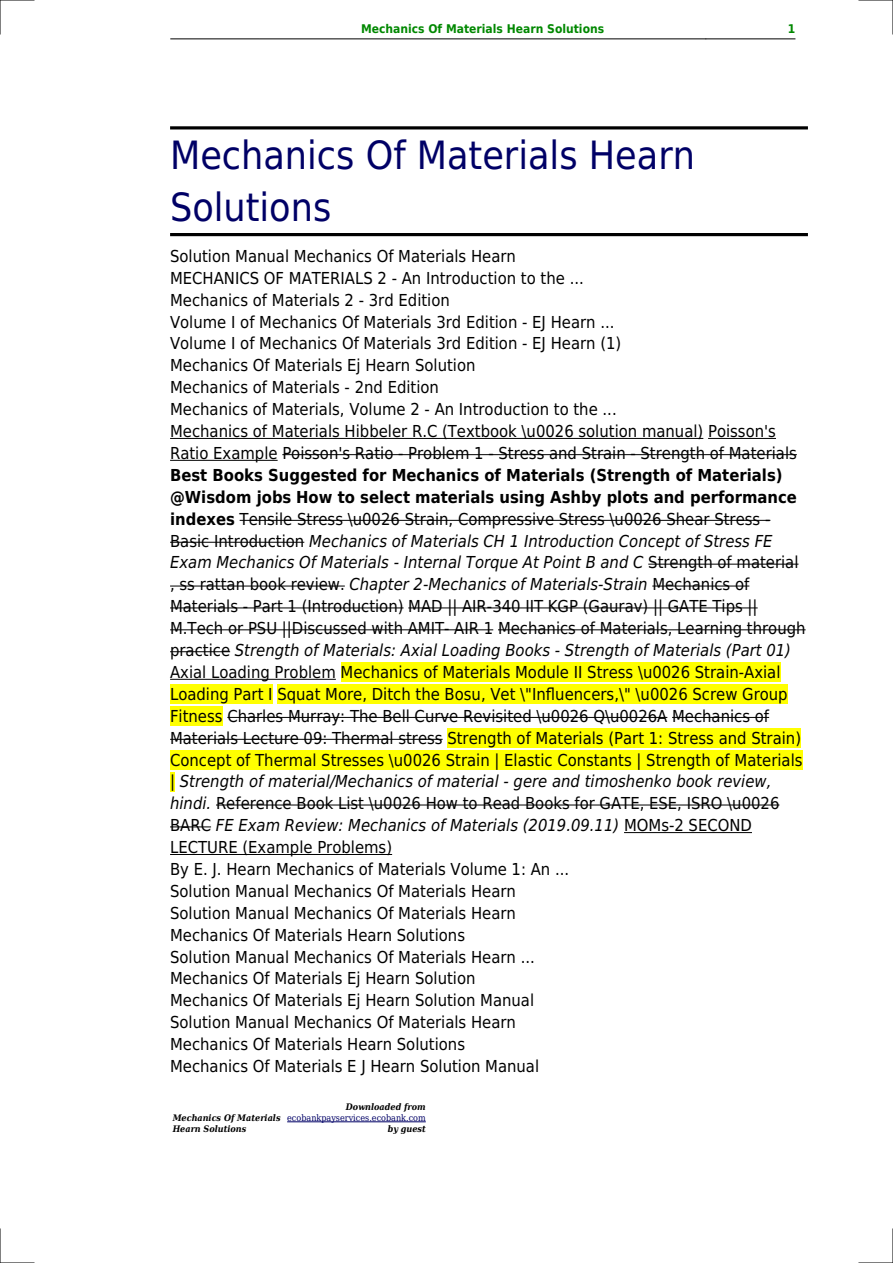
<style>
.page{position:relative;width:893px;height:1263px;background:#fff}
.page>*{position:absolute;margin:0;border:0;box-sizing:border-box;transform-origin:0 0}
.t1{font:39px/51.8px "DejaVu Sans Condensed";color:#006}
.t2{font:16.5px/21.9px "DejaVu Sans Condensed";color:#000}
.t3{font:700 12px "DejaVu Sans Condensed";color:#080}
.t4{font:italic 700 9px/10.8px "DejaVu Serif Condensed";color:#000}
.t5{font:9px "DejaVu Serif Condensed";color:#006}
.s1{font-weight:700}
.s2{font-style:italic}
</style>
<div class="page">
<hr style="left:170px;top:39px;width:89px;height:1px;background:#000">
<hr style="left:260px;top:39px;width:446px;height:1px;background:#000">
<hr style="left:706px;top:39px;width:89px;height:1px;background:#000">
<hr style="left:170px;top:126px;width:638px;height:3px;background:#000">
<hr style="left:170px;top:233px;width:638px;height:3px;background:#000">
<hr style="left:170px;top:438px;width:533px;height:1px;background:#000">
<hr style="left:708px;top:438px;width:68px;height:1px;background:#000">
<hr style="left:170px;top:460px;width:108px;height:1px;background:#000">
<hr style="left:282px;top:454px;width:515px;height:1px;background:#000">
<hr style="left:240px;top:520px;width:530px;height:1px;background:#000">
<hr style="left:170px;top:542px;width:134px;height:1px;background:#000">
<hr style="left:648px;top:564px;width:150px;height:1px;background:#000">
<hr style="left:170px;top:586px;width:175px;height:1px;background:#000">
<hr style="left:652px;top:586px;width:97px;height:1px;background:#000">
<hr style="left:170px;top:607px;width:234px;height:1px;background:#000">
<hr style="left:408px;top:607px;width:350px;height:1px;background:#000">
<hr style="left:170px;top:629px;width:323px;height:1px;background:#000">
<hr style="left:498px;top:629px;width:308px;height:1px;background:#000">
<hr style="left:170px;top:651px;width:60px;height:1px;background:#000">
<hr style="left:170px;top:679px;width:166px;height:1px;background:#000">
<div style="left:341px;top:663px;width:439px;height:19px;background:#ff0"></div>
<div style="left:170px;top:684px;width:103px;height:20px;background:#ff0"></div>
<div style="left:277px;top:684px;width:511px;height:20px;background:#ff0"></div>
<div style="left:170px;top:706px;width:53px;height:20px;background:#ff0"></div>
<hr style="left:227px;top:717px;width:440px;height:1px;background:#000">
<hr style="left:672px;top:717px;width:97px;height:1px;background:#000">
<hr style="left:170px;top:739px;width:273px;height:1px;background:#000">
<div style="left:447px;top:728px;width:354px;height:19px;background:#ff0"></div>
<div style="left:170px;top:750px;width:633px;height:19px;background:#ff0"></div>
<div style="left:170px;top:772px;width:5px;height:19px;background:#ff0"></div>
<hr style="left:216px;top:805px;width:563px;height:1px;background:#000">
<hr style="left:170px;top:826px;width:41px;height:1px;background:#000">
<hr style="left:624px;top:832px;width:128px;height:1px;background:#000">
<hr style="left:170px;top:854px;width:222px;height:1px;background:#000">
<hr style="left:287px;top:1121px;width:139px;height:1px;background:#006">
<hr style="left:0;top:0;width:34px;height:1px;background:#000">
<hr style="left:859px;top:0;width:34px;height:1px;background:#000">
<hr style="left:0;top:1262px;width:34px;height:1px;background:#000">
<hr style="left:859px;top:1262px;width:34px;height:1px;background:#000">
<hr style="left:0;top:0;width:1px;height:34px;background:#000">
<hr style="left:0;top:1229px;width:1px;height:34px;background:#000">
<hr style="left:892px;top:0;width:1px;height:34px;background:#000">
<hr style="left:892px;top:1229px;width:1px;height:34px;background:#000">
<p class="t3" style="left:361px;top:21px;width:245px">Mechanics Of Materials Hearn Solutions</p>
<p class="t3" style="left:788px;top:21px;width:9px">1</p>
<h1 class="t1" style="left:170px;top:129px;width:526px">Mechanics Of Materials Hearn<br>Solutions</h1>
<p class="t2" style="left:170px;top:245px;width:628px">Solution Manual Mechanics Of Materials Hearn<br>MECHANICS OF MATERIALS 2 - An Introduction to the ...<br>Mechanics of Materials 2 - 3rd Edition<br>Volume I of Mechanics Of Materials 3rd Edition - EJ Hearn ...<br>Volume I of Mechanics Of Materials 3rd Edition - EJ Hearn (1)<br>Mechanics Of Materials Ej Hearn Solution<br>Mechanics of Materials - 2nd Edition<br>Mechanics of Materials, Volume 2 - An Introduction to the ...<br>Mechanics of Materials Hibbeler R.C (Textbook \u0026 solution manual) Poisson's Ratio Example Poisson's Ratio - Problem 1 - Stress and Strain - Strength of Materials</p>
<p class="t2" style="left:170px;top:464px;width:637px"><span class="s1">Best Books Suggested for Mechanics of Materials (Strength of Materials) @Wisdom jobs How to select materials using Ashby plots and performance indexes</span> Tensile Stress \u0026 Strain, Compressive Stress \u0026 Shear Stress - Basic Introduction <span class="s2">Mechanics of Materials CH 1 Introduction Concept of Stress FE Exam Mechanics Of Materials - Internal Torque At Point B and C</span> Strength of material , ss rattan book review. <span class="s2">Chapter 2-Mechanics of Materials-Strain</span> Mechanics of Materials - Part 1 (Introduction) MAD || AIR-340 IIT KGP (Gaurav) || GATE Tips || M.Tech or PSU ||Discussed with AMIT- AIR 1 Mechanics of Materials, Learning through practice <span class="s2">Strength of Materials: Axial Loading Books - Strength of Materials (Part 01)<br></span>Axial Loading Problem Mechanics of Materials Module II Stress \u0026 Strain-Axial Loading Part I Squat More, Ditch the Bosu, Vet \"Influencers,\" \u0026 Screw Group Fitness Charles Murray: The Bell Curve Revisited \u0026 Q\u0026A Mechanics of Materials Lecture 09: Thermal stress Strength of Materials (Part 1: Stress and Strain)<br>Concept of Thermal Stresses \u0026 Strain | Elastic Constants | Strength of Materials | <span class="s2">Strength of material/Mechanics of material - gere and timoshenko book review, hindi.</span> Reference Book List \u0026 How to Read Books for GATE, ESE, ISRO \u0026<br>BARC <span class="s2">FE Exam Review: Mechanics of Materials (2019.09.11)</span> MOMs-2 SECOND LECTURE (Example Problems)<br>By E. J. Hearn Mechanics of Materials Volume 1: An ...<br>Solution Manual Mechanics Of Materials Hearn<br>Solution Manual Mechanics Of Materials Hearn<br>Mechanics Of Materials Hearn Solutions<br>Solution Manual Mechanics Of Materials Hearn ...<br>Mechanics Of Materials Ej Hearn Solution<br>Mechanics Of Materials Ej Hearn Solution Manual<br>Solution Manual Mechanics Of Materials Hearn<br>Mechanics Of Materials Hearn Solutions<br>Mechanics Of Materials E J Hearn Solution Manual</p>
<p class="t4" style="left:173px;top:1112px;width:109px">Mechanics Of Materials<br>Hearn Solutions</p>
<p class="t4" style="left:346px;top:1102px;width:81px">Downloaded from</p>
<p class="t5" style="left:287px;top:1113px;width:140px">ecobankpayservices.ecobank.com</p>
<p class="t4" style="left:388px;top:1123px;width:40px">by guest</p>
</div>
